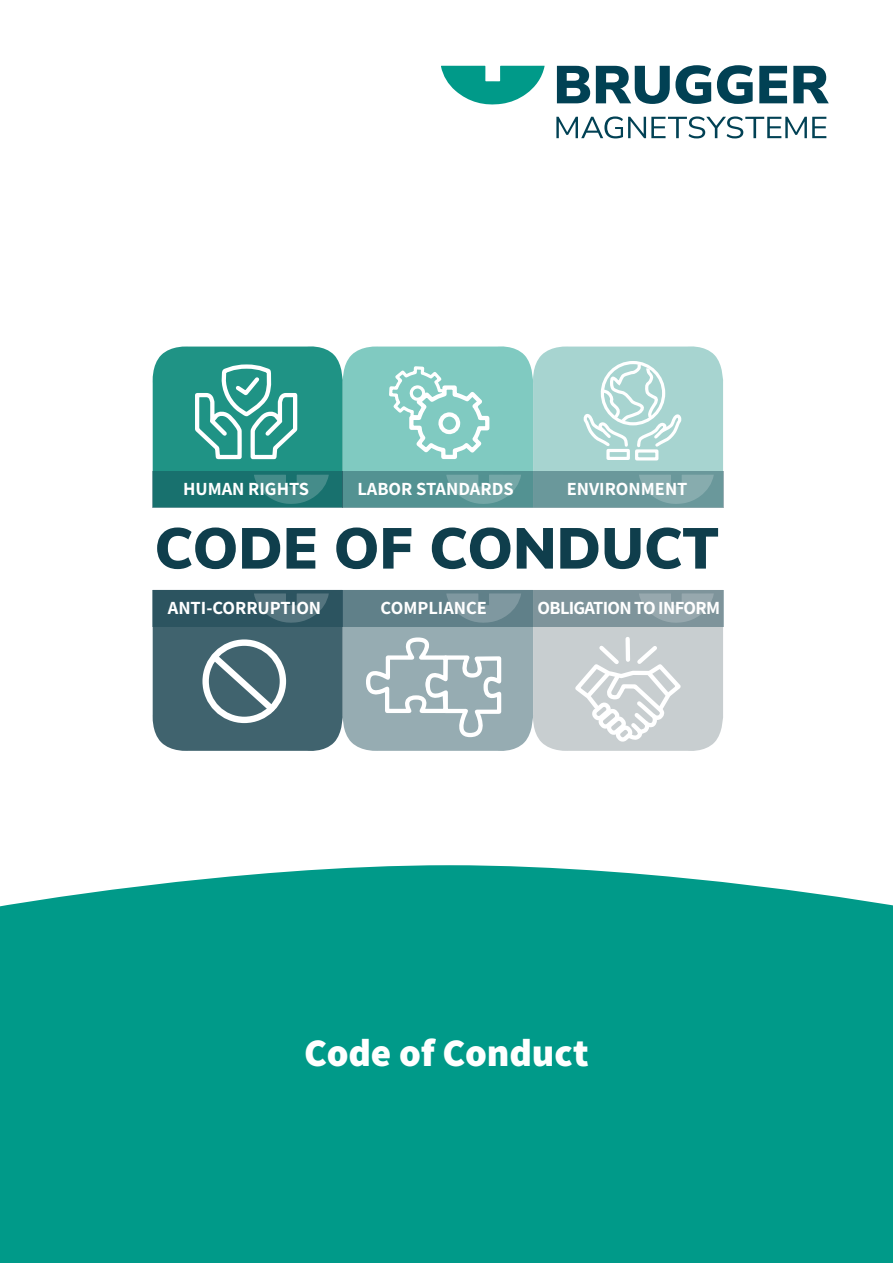
<style>
.page{position:relative;width:893px;height:1263px;background:#fff}
.page>*{position:absolute;margin:0;border:0;box-sizing:border-box;transform-origin:0 0}
.t1{font:900 57.6px "Nunito Sans";color:#0f3e4c}
.t2{font:800 39px "Assistant";letter-spacing:-.005em;color:#fff}
.t3{font:700 18.6px "Assistant";color:#fff}
.t4{font:700 18.6px "Assistant";letter-spacing:-.035em;color:#fff}
</style>
<div class="page">
<div style="left:0;top:865px;width:893px;height:398px;background:#009a89"></div>
<svg style="left:441px;top:66px;width:104px;height:39px"></svg>
<svg style="left:557px;top:66px;width:33px;height:37px"></svg>
<svg style="left:596px;top:65px;width:115px;height:39px"></svg>
<svg style="left:717px;top:65px;width:36px;height:39px"></svg>
<svg style="left:759px;top:66px;width:28px;height:37px"></svg>
<svg style="left:793px;top:66px;width:36px;height:37px"></svg>
<svg style="left:556px;top:116px;width:270px;height:22px"></svg>
<svg style="left:152px;top:346px;width:571px;height:161px;background:#73b7b1"></svg>
<svg style="left:152px;top:590px;width:571px;height:161px;background:#8ba0a6"></svg>
<p class="t3" style="left:357px;top:476px;width:158px">LABOR STANDARDS</p>
<p class="t3" style="left:567px;top:476px;width:122px">ENVIRONMENT</p>
<h1 class="t1" style="left:154px;top:506px;width:566px">CODE OF CONDUCT</h1>
<p class="t3" style="left:183px;top:476px;width:128px">HUMAN RIGHTS</p>
<p class="t3" style="left:168px;top:595px;width:155px">ANTI-CORRUPTION</p>
<p class="t3" style="left:381px;top:595px;width:108px">COMPLIANCE</p>
<p class="t4" style="left:537px;top:595px;width:184px">OBLIGATION TO INFORM</p>
<h2 class="t2" style="left:304px;top:1026px;width:286px">Code of Conduct</h2>
</div>
